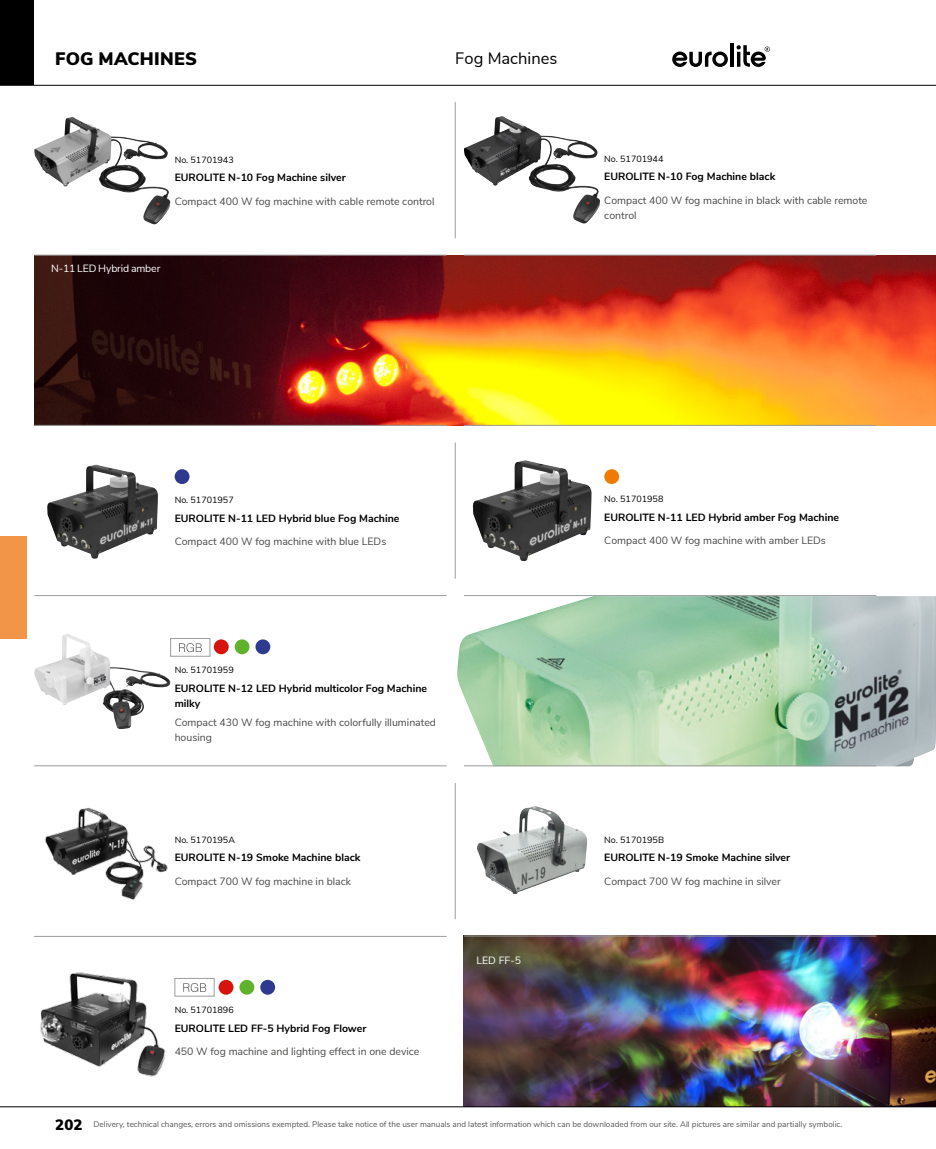
<style>
.page{position:relative;width:936px;height:1149px;background:#fff}
.page>*{position:absolute;margin:0;border:0;box-sizing:border-box;transform-origin:0 0}
.Untergruppe_2{font:900 18px "Nunito Sans";letter-spacing:.015em;color:#000}
.Untergruppe_1{font:16.5px "Nunito Sans";color:#000}
.t1{font:900 15px "Nunito Sans";color:#000}
.BROT_HEADLINE{font:10.5px/14.9px "Nunito Sans";color:#494948}
.Artikel_1spalt{font:700 10.5px/14.9px "Nunito Sans";color:#000}
.Bildunterschrift_wei{font:10.5px "Nunito Sans";letter-spacing:-.015em;color:#fff}
.ARTIKELNUMMER{font:9px "Nunito Sans";color:#000}
.t2{font:8.1px "Nunito Sans";color:#565656}
</style>
<div class="page">
<div style="left:0;top:536px;width:26px;height:102px;background:#f39549"></div>
<svg style="left:672px;top:52px;width:55px;height:15px"></svg>
<hr style="left:730px;top:43px;width:3px;height:24px;background:#000">
<svg style="left:736px;top:45px;width:34px;height:22px"></svg>
<img style="left:34px;top:117px;width:136px;height:108px">
<img style="left:464px;top:116px;width:136px;height:108px">
<img style="left:47px;top:464px;width:111px;height:94px">
<img style="left:472px;top:460px;width:119px;height:101px">
<img style="left:34px;top:634px;width:115px;height:95px">
<img style="left:45px;top:807px;width:123px;height:93px">
<img style="left:477px;top:806px;width:110px;height:88px">
<img style="left:40px;top:972px;width:126px;height:105px">
<img style="left:34px;top:255px;width:901px;height:171px">
<img style="left:463px;top:935px;width:472px;height:171px">
<img style="left:457px;top:596px;width:478px;height:170px">
<hr style="left:0;top:1106px;width:935px;height:1px;background:#000">
<hr style="left:455px;top:102px;width:1px;height:136px;background:#9c9d9d">
<hr style="left:34px;top:255px;width:412px;height:1px;background:#9c9d9d">
<hr style="left:464px;top:255px;width:412px;height:1px;background:#9c9d9d">
<hr style="left:455px;top:442px;width:1px;height:136px;background:#9c9d9d">
<hr style="left:455px;top:782px;width:1px;height:136px;background:#9c9d9d">
<hr style="left:34px;top:425px;width:412px;height:1px;background:#9c9d9d">
<hr style="left:464px;top:425px;width:412px;height:1px;background:#9c9d9d">
<hr style="left:34px;top:595px;width:412px;height:1px;background:#9c9d9d">
<hr style="left:464px;top:595px;width:412px;height:1px;background:#9c9d9d">
<hr style="left:34px;top:765px;width:412px;height:1px;background:#9c9d9d">
<hr style="left:464px;top:765px;width:412px;height:1px;background:#9c9d9d">
<hr style="left:34px;top:935px;width:412px;height:1px;background:#9c9d9d">
<hr style="left:464px;top:935px;width:412px;height:1px;background:#9c9d9d">
<hr style="left:0;top:85px;width:935px;height:1px;background:#000">
<div style="left:0;top:0;width:34px;height:85px;background:#000"></div>
<svg style="left:179px;top:643px;width:23px;height:9px"></svg>
<div style="left:170px;top:638px;width:40px;height:18px;border:1px solid #9c9d9d"></div>
<div style="left:255px;top:639px;width:15px;height:15px;background:#2d3a8f;border-radius:50%"></div>
<div style="left:235px;top:639px;width:14px;height:15px;background:#60b22d;border-radius:50%"></div>
<div style="left:214px;top:639px;width:15px;height:15px;background:#d7130e;border-radius:50%"></div>
<div style="left:175px;top:469px;width:14px;height:15px;background:#2d3a8f;border-radius:50%"></div>
<div style="left:604px;top:469px;width:15px;height:15px;background:#ef7c00;border-radius:50%"></div>
<div style="left:260px;top:979px;width:15px;height:15px;background:#2d3a8f;border-radius:50%"></div>
<div style="left:239px;top:979px;width:15px;height:15px;background:#60b22d;border-radius:50%"></div>
<div style="left:219px;top:979px;width:14px;height:15px;background:#d7130e;border-radius:50%"></div>
<svg style="left:183px;top:983px;width:23px;height:8px"></svg>
<div style="left:175px;top:977px;width:39px;height:19px;border:1px solid #9c9d9d"></div>
<p class="Untergruppe_2" style="left:55px;top:45px;width:143px">FOG MACHINES</p>
<p class="Untergruppe_1" style="left:455px;top:46px;width:104px">Fog Machines</p>
<p class="ARTIKELNUMMER" style="left:175px;top:153px;width:61px">No. 51701943</p>
<p class="Artikel_1spalt" style="left:175px;top:169px;width:172px">EUROLITE N-10 Fog Machine silver</p>
<p class="BROT_HEADLINE" style="left:175px;top:193px;width:261px">Compact 400 W fog machine with cable remote control</p>
<p class="Bildunterschrift_wei" style="left:51px;top:261px;width:111px">N-11 LED Hybrid amber</p>
<p class="ARTIKELNUMMER" style="left:604px;top:152px;width:61px">No. 51701944</p>
<p class="Artikel_1spalt" style="left:604px;top:169px;width:172px">EUROLITE N-10 Fog Machine black</p>
<p class="BROT_HEADLINE" style="left:604px;top:192px;width:264px">Compact 400 W fog machine in black with cable remote control</p>
<p class="ARTIKELNUMMER" style="left:175px;top:493px;width:61px">No. 51701957</p>
<p class="Artikel_1spalt" style="left:175px;top:510px;width:226px">EUROLITE N-11 LED Hybrid blue Fog Machine</p>
<p class="BROT_HEADLINE" style="left:175px;top:533px;width:213px">Compact 400 W fog machine with blue LEDs</p>
<p class="ARTIKELNUMMER" style="left:175px;top:663px;width:61px">No. 51701959</p>
<p class="Artikel_1spalt" style="left:175px;top:680px;width:254px">EUROLITE N-12 LED Hybrid multicolor Fog Machine milky</p>
<p class="BROT_HEADLINE" style="left:175px;top:714px;width:263px">Compact 430 W fog machine with colorfully illuminated housing</p>
<p class="ARTIKELNUMMER" style="left:175px;top:832px;width:62px">No. 5170195A</p>
<p class="Artikel_1spalt" style="left:175px;top:849px;width:187px">EUROLITE N-19 Smoke Machine black</p>
<p class="BROT_HEADLINE" style="left:175px;top:872px;width:178px">Compact 700 W fog machine in black</p>
<p class="ARTIKELNUMMER" style="left:175px;top:1002px;width:61px">No. 51701896</p>
<p class="Artikel_1spalt" style="left:175px;top:1019px;width:193px">EUROLITE LED FF-5 Hybrid Fog Flower</p>
<p class="BROT_HEADLINE" style="left:175px;top:1042px;width:246px">450 W fog machine and lighting effect in one device</p>
<p class="Bildunterschrift_wei" style="left:476px;top:952px;width:46px">LED FF-5</p>
<p class="ARTIKELNUMMER" style="left:604px;top:492px;width:61px">No. 51701958</p>
<p class="Artikel_1spalt" style="left:604px;top:509px;width:236px">EUROLITE N-11 LED Hybrid amber Fog Machine</p>
<p class="BROT_HEADLINE" style="left:604px;top:532px;width:223px">Compact 400 W fog machine with amber LEDs</p>
<p class="ARTIKELNUMMER" style="left:604px;top:832px;width:61px">No. 5170195B</p>
<p class="Artikel_1spalt" style="left:604px;top:849px;width:187px">EUROLITE N-19 Smoke Machine silver</p>
<p class="BROT_HEADLINE" style="left:604px;top:872px;width:178px">Compact 700 W fog machine in silver</p>
<p class="t1" style="left:55px;top:1113px;width:29px">202</p>
<p class="t2" style="left:94px;top:1118px;width:750px">Delivery, technical changes, errors and omissions exempted. Please take notice of the user manuals and latest information which can be downloaded from our site. All pictures are similar and partially symbolic.</p>
</div>
